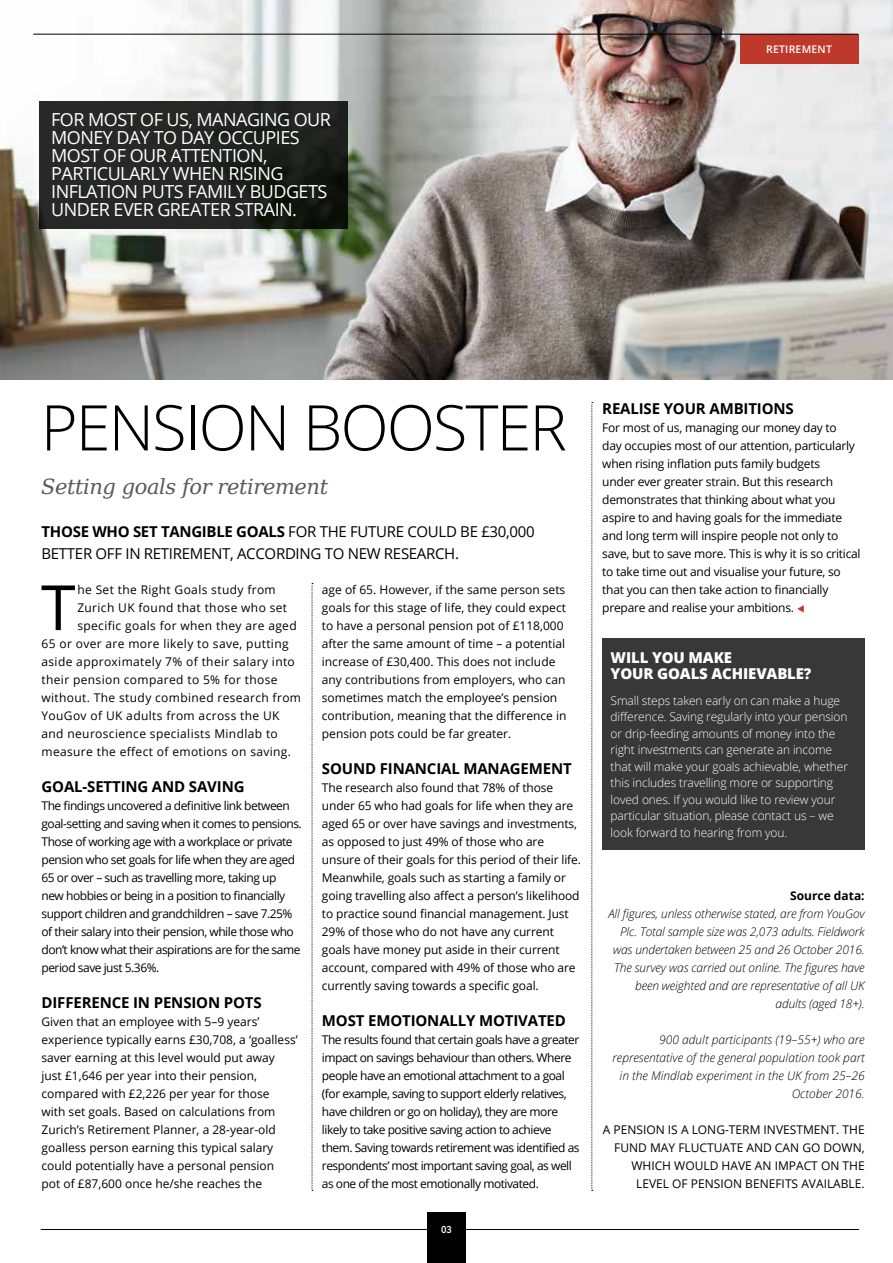
<style>
.page{position:relative;width:893px;height:1263px;background:#fff}
.page>*{position:absolute;margin:0;border:0;box-sizing:border-box;transform-origin:0 0}
.t1{font:300 63px "Open Sans";letter-spacing:-.03em;color:#000}
.t2{font:62.4px "Open Sans";color:#000}
.t3{font:italic 21px "DejaVu Serif";letter-spacing:-.02em;color:#59595c}
.t4{font:18px/18px "Open Sans";letter-spacing:-.03em;color:#fff}
.t5{font:700 15px "Open Sans";letter-spacing:-.01em;color:#000}
.t6{font:15px/22.5px "Open Sans";letter-spacing:-.02em;color:#000}
.t7{font:800 15px/16.5px "Open Sans";letter-spacing:-.01em;color:#fff}
.t8{font:12px/18px "Open Sans";letter-spacing:-.01em;color:#000}
.t9{font:12px/18px "Open Sans";letter-spacing:-.04em;color:#000}
.t10{font:italic 300 12px/18px "Open Sans";letter-spacing:-.01em;color:#000;text-align:right}
.t11{font:12px "Open Sans";letter-spacing:.03em;color:#000}
.t12{font:300 12px/16.5px "Open Sans";letter-spacing:-.01em;color:#fff}
.t13{font:700 12px "Open Sans";color:#000}
.t14{font:600 10.5px "Open Sans";letter-spacing:.02em;color:#fff}
.t15{font:600 10.5px "Proxima Nova Cond";color:#fff}
.s1{font-weight:700}
.s2{color:#be392c}
</style>
<div class="page">
<img style="left:0;top:0;width:893px;height:380px">
<div style="left:740px;top:34px;width:118px;height:29px;background:#be392c"></div>
<hr style="left:41px;top:1229px;width:818px;height:1px;background:#000">
<div style="left:427px;top:1212px;width:39px;height:51px;background:#000"></div>
<hr style="left:33px;top:34px;width:825px;height:1px;background:#000">
<svg style="left:591px;top:402px;width:2px;height:789px;background:#c3c3c3"></svg>
<svg style="left:312px;top:583px;width:1px;height:608px"></svg>
<div style="left:602px;top:638px;width:263px;height:212px;background:#383839"></div>
<svg style="left:39px;top:101px;width:309px;height:127px;background:#212321"></svg>
<h3 class="t4" style="left:51px;top:110px;width:281px">FOR MOST OF US, MANAGING OUR<br>MONEY DAY TO DAY OCCUPIES<br>MOST OF OUR ATTENTION,<br>PARTICULARLY WHEN RISING<br>INFLATION PUTS FAMILY BUDGETS<br>UNDER EVER GREATER STRAIN.</h3>
<p class="t14" style="left:766px;top:42px;width:67px">RETIREMENT</p>
<h1 class="t1" style="left:41px;top:384px;width:528px">PENSION BOOSTER</h1>
<h3 class="t3" style="left:41px;top:468px;width:289px">Setting goals for retirement</h3>
<p class="t6" style="left:42px;top:520px;width:495px"><span class="s1">THOSE WHO SET TANGIBLE GOALS</span> FOR THE FUTURE COULD BE £30,000<br>BETTER OFF IN RETIREMENT, ACCORDING TO NEW RESEARCH.</p>
<h2 class="t2" style="left:41px;top:565px;width:36px">T</h2>
<p class="t11" style="left:77px;top:581px;width:200px">he Set the Right Goals study from</p>
<p class="t11" style="left:77px;top:599px;width:211px">Zurich UK found that those who set</p>
<p class="t11" style="left:77px;top:617px;width:221px">specific goals for when they are aged</p>
<p class="t11" style="left:42px;top:635px;width:249px">65 or over are more likely to save, putting</p>
<p class="t11" style="left:42px;top:653px;width:255px">aside approximately 7% of their salary into</p>
<p class="t11" style="left:42px;top:671px;width:238px">their pension compared to 5% for those</p>
<p class="t11" style="left:42px;top:689px;width:261px">without. The study combined research from</p>
<p class="t11" style="left:42px;top:707px;width:240px">YouGov of UK adults from across the UK</p>
<p class="t11" style="left:42px;top:725px;width:238px">and neuroscience specialists Mindlab to</p>
<p class="t11" style="left:42px;top:743px;width:251px">measure the effect of emotions on saving.</p>
<p class="t5" style="left:42px;top:776px;width:205px">GOAL-SETTING AND SAVING</p>
<p class="t9" style="left:42px;top:796px;width:262px">The findings uncovered a definitive link between goal-setting and saving when it comes to pensions.<br>Those of working age with a workplace or private pension who set goals for life when they are aged 65 or over – such as travelling more, taking up new hobbies or being in a position to financially support children and grandchildren – save 7.25% of their salary into their pension, while those who don’t know what their aspirations are for the same period save just 5.36%.</p>
<p class="t5" style="left:42px;top:992px;width:222px">DIFFERENCE IN PENSION POTS</p>
<p class="t8" style="left:42px;top:1012px;width:258px">Given that an employee with 5–9 years’ experience typically earns £30,708, a ‘goalless’ saver earning at this level would put away just £1,646 per year into their pension, compared with £2,226 per year for those<br>with set goals. Based on calculations from Zurich’s Retirement Planner, a 28-year-old goalless person earning this typical salary could potentially have a personal pension<br>pot of £87,600 once he/she reaches the</p>
<p class="t8" style="left:322px;top:580px;width:246px">age of 65. However, if the same person sets goals for this stage of life, they could expect to have a personal pension pot of £118,000 after the same amount of time – a potential increase of £30,400. This does not include any contributions from employers, who can sometimes match the employee’s pension contribution, meaning that the difference in pension pots could be far greater.</p>
<p class="t5" style="left:322px;top:758px;width:251px">SOUND FINANCIAL MANAGEMENT</p>
<p class="t8" style="left:322px;top:778px;width:261px">The research also found that 78% of those under 65 who had goals for life when they are aged 65 or over have savings and investments, as opposed to just 49% of those who are unsure of their goals for this period of their life.<br>Meanwhile, goals such as starting a family or going travelling also affect a person’s likelihood to practice sound financial management. Just 29% of those who do not have any current goals have money put aside in their current account, compared with 49% of those who are currently saving towards a specific goal.</p>
<p class="t5" style="left:322px;top:1010px;width:246px">MOST EMOTIONALLY MOTIVATED</p>
<p class="t9" style="left:322px;top:1030px;width:259px">The results found that certain goals have a greater impact on savings behaviour than others. Where people have an emotional attachment to a goal (for example, saving to support elderly relatives, have children or go on holiday), they are more likely to take positive saving action to achieve them. Saving towards retirement was identified as respondents’ most important saving goal, as well as one of the most emotionally motivated.</p>
<p class="t15" style="left:441px;top:1223px;width:12px">03</p>
<p class="t5" style="left:602px;top:398px;width:193px">REALISE YOUR AMBITIONS</p>
<p class="t8" style="left:602px;top:418px;width:260px">For most of us, managing our money day to<br>day occupies most of our attention, particularly when rising inflation puts family budgets<br>under ever greater strain. But this research demonstrates that thinking about what you aspire to and having goals for the immediate and long term will inspire people not only to save, but to save more. This is why it is so critical to take time out and visualise your future, so that you can then take action to financially prepare and realise your ambitions. <span class="s2">▼</span></p>
<p class="t7" style="left:611px;top:648px;width:202px">WILL YOU MAKE<br>YOUR GOALS ACHIEVABLE?</p>
<p class="t12" style="left:611px;top:692px;width:239px">Small steps taken early on can make a huge difference. Saving regularly into your pension or drip-feeding amounts of money into the right investments can generate an income that will make your goals achievable, whether this includes travelling more or supporting loved ones. If you would like to review your particular situation, please contact us – we look forward to hearing from you.</p>
<p class="t13" style="left:790px;top:887px;width:76px">Source data:</p>
<p class="t10" style="left:608px;top:904px;width:258px">All figures, unless otherwise stated, are from YouGov Plc. Total sample size was 2,073 adults. Fieldwork was undertaken between 25 and 26 October 2016.<br>The survey was carried out online. The figures have been weighted and are representative of all UK adults (aged 18+).</p>
<p class="t10" style="left:612px;top:1030px;width:254px">900 adult participants (19–55+) who are representative of the general population took part in the Mindlab experiment in the UK from 25–26<br>October 2016.</p>
<p class="t8" style="left:603px;top:1120px;width:263px;text-align:right">A PENSION IS A LONG-TERM INVESTMENT. THE FUND MAY FLUCTUATE AND CAN GO DOWN, WHICH WOULD HAVE AN IMPACT ON THE LEVEL OF PENSION BENEFITS AVAILABLE.</p>
</div>
